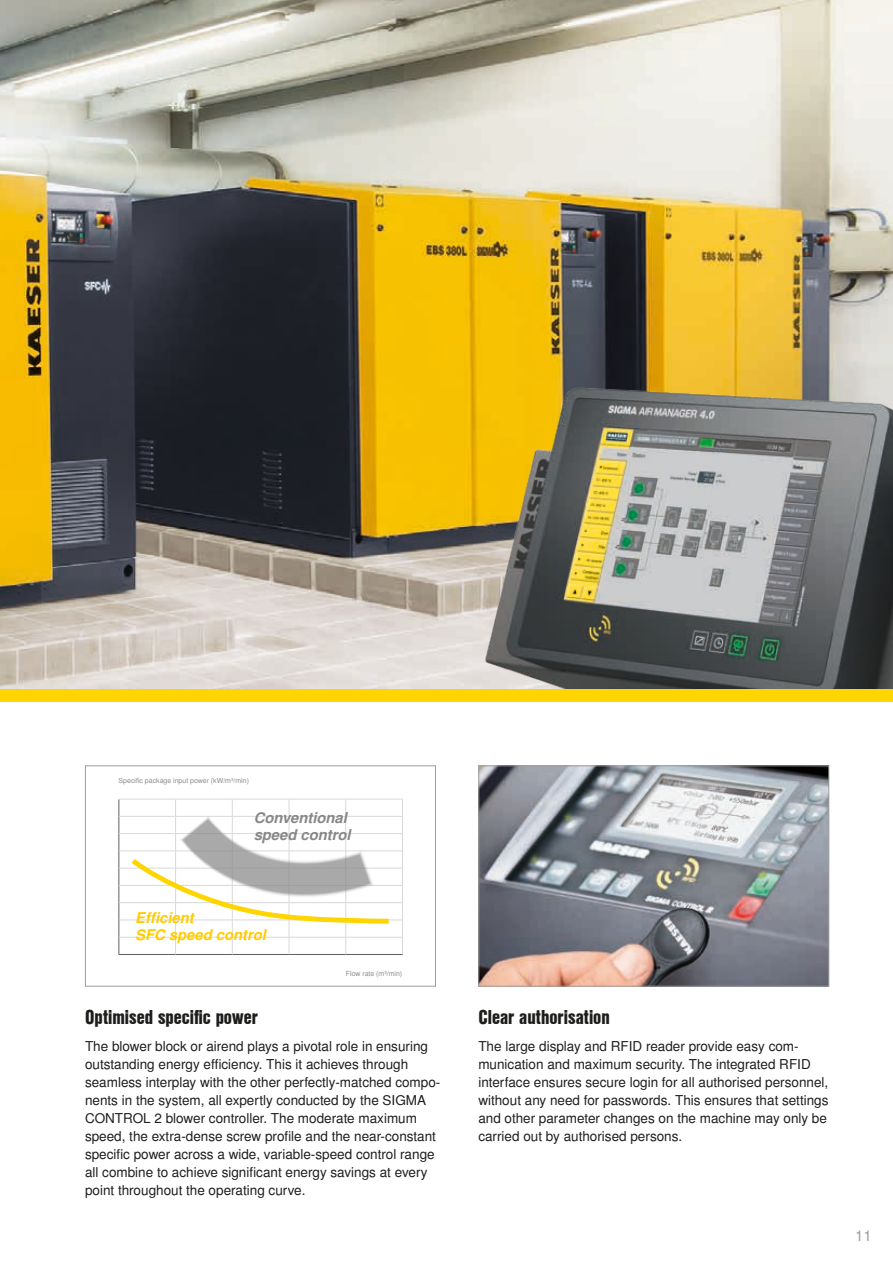
<style>
.page{position:relative;width:893px;height:1263px;background:#fff}
.page>*{position:absolute;margin:0;border:0;box-sizing:border-box;transform-origin:0 0}
.t1{font:19.5px "Nimbus San L Bla Con";color:#1d1d1b}
.t2{font:15px "Nimbus San L";color:#9d9d9d}
.t3{font:italic 700 14.85px/17.7px "Nimbus San L";color:#878787}
.t4{font:italic 700 14.85px/17.7px "Nimbus San L";color:#fc0}
.t5{font:13.5px/18px "Nimbus San L";color:#1d1d1b}
.t6{font:6.9px "Nimbus San L";color:#8b8c8c}
</style>
<div class="page">
<img style="left:480px;top:767px;width:347px;height:217px">
<div style="left:478px;top:765px;width:351px;height:221px;border:1px solid #9d9d9d"></div>
<img style="left:0;top:0;width:893px;height:689px">
<div style="left:0;top:689px;width:893px;height:13px;background:#ffd500"></div>
<svg style="left:119px;top:800px;width:1px;height:154px"></svg>
<hr style="left:119px;top:954px;width:57px;height:1px;background:#5f5e5e">
<hr style="left:176px;top:954px;width:56px;height:1px;background:#5f5e5e">
<hr style="left:232px;top:954px;width:57px;height:1px;background:#5f5e5e">
<hr style="left:289px;top:954px;width:57px;height:1px;background:#5f5e5e">
<hr style="left:346px;top:954px;width:57px;height:1px;background:#5f5e5e">
<svg style="left:402px;top:800px;width:1px;height:154px"></svg>
<hr style="left:119px;top:799px;width:57px;height:1px;background:#d9d9d9">
<hr style="left:346px;top:799px;width:57px;height:1px;background:#d9d9d9">
<hr style="left:119px;top:816px;width:57px;height:1px;background:#d9d9d9">
<hr style="left:346px;top:816px;width:56px;height:1px;background:#d9d9d9">
<hr style="left:119px;top:833px;width:57px;height:1px;background:#d9d9d9">
<hr style="left:346px;top:833px;width:56px;height:1px;background:#d9d9d9">
<hr style="left:119px;top:851px;width:57px;height:1px;background:#d9d9d9">
<hr style="left:346px;top:851px;width:56px;height:1px;background:#d9d9d9">
<hr style="left:119px;top:868px;width:57px;height:1px;background:#d9d9d9">
<hr style="left:346px;top:868px;width:56px;height:1px;background:#d9d9d9">
<hr style="left:119px;top:885px;width:57px;height:1px;background:#d9d9d9">
<hr style="left:346px;top:885px;width:56px;height:1px;background:#d9d9d9">
<hr style="left:119px;top:902px;width:57px;height:1px;background:#d9d9d9">
<hr style="left:346px;top:902px;width:56px;height:1px;background:#d9d9d9">
<hr style="left:119px;top:920px;width:57px;height:1px;background:#d9d9d9">
<hr style="left:346px;top:920px;width:56px;height:1px;background:#d9d9d9">
<hr style="left:119px;top:937px;width:57px;height:1px;background:#d9d9d9">
<hr style="left:346px;top:937px;width:56px;height:1px;background:#d9d9d9">
<svg style="left:126px;top:799px;width:268px;height:155px"></svg>
<div style="left:85px;top:765px;width:351px;height:221px;border:1px solid #9d9d9d"></div>
<img style="left:298px;top:213px;width:595px;height:476px">
<p class="t6" style="left:119px;top:777px;width:132px">Specific package input power (kW/m³/min)</p>
<p class="t3" style="left:254px;top:809px;width:98px">Conventional speed control</p>
<p class="t4" style="left:135px;top:909px;width:132px">Efficient<br>SFC speed control</p>
<p class="t6" style="left:346px;top:969px;width:58px">Flow rate (m³/min)</p>
<h1 class="t1" style="left:85px;top:1003px;width:175px">Optimised specific power</h1>
<p class="t5" style="left:85px;top:1038px;width:357px">The blower block or airend plays a pivotal role in ensuring outstanding energy efficiency. This it achieves through seamless interplay with the other perfectly-matched compo&shy;nents in the system, all expertly conducted by the SIGMA CONTROL 2 blower controller. The moderate maximum speed, the extra-dense screw profile and the near-constant specific power across a wide, variable-speed control range all combine to achieve significant energy savings at every point throughout the operating curve.</p>
<h1 class="t1" style="left:478px;top:1003px;width:133px">Clear authorisation</h1>
<p class="t5" style="left:478px;top:1038px;width:352px">The large display and RFID reader provide easy com&shy;munication and maximum security. The integrated RFID interface ensures secure login for all authorised personnel, without any need for passwords. This ensures that settings and other parameter changes on the machine may only be carried out by authorised persons.</p>
<p class="t2" style="left:855px;top:1226px;width:18px">11</p>
</div>
